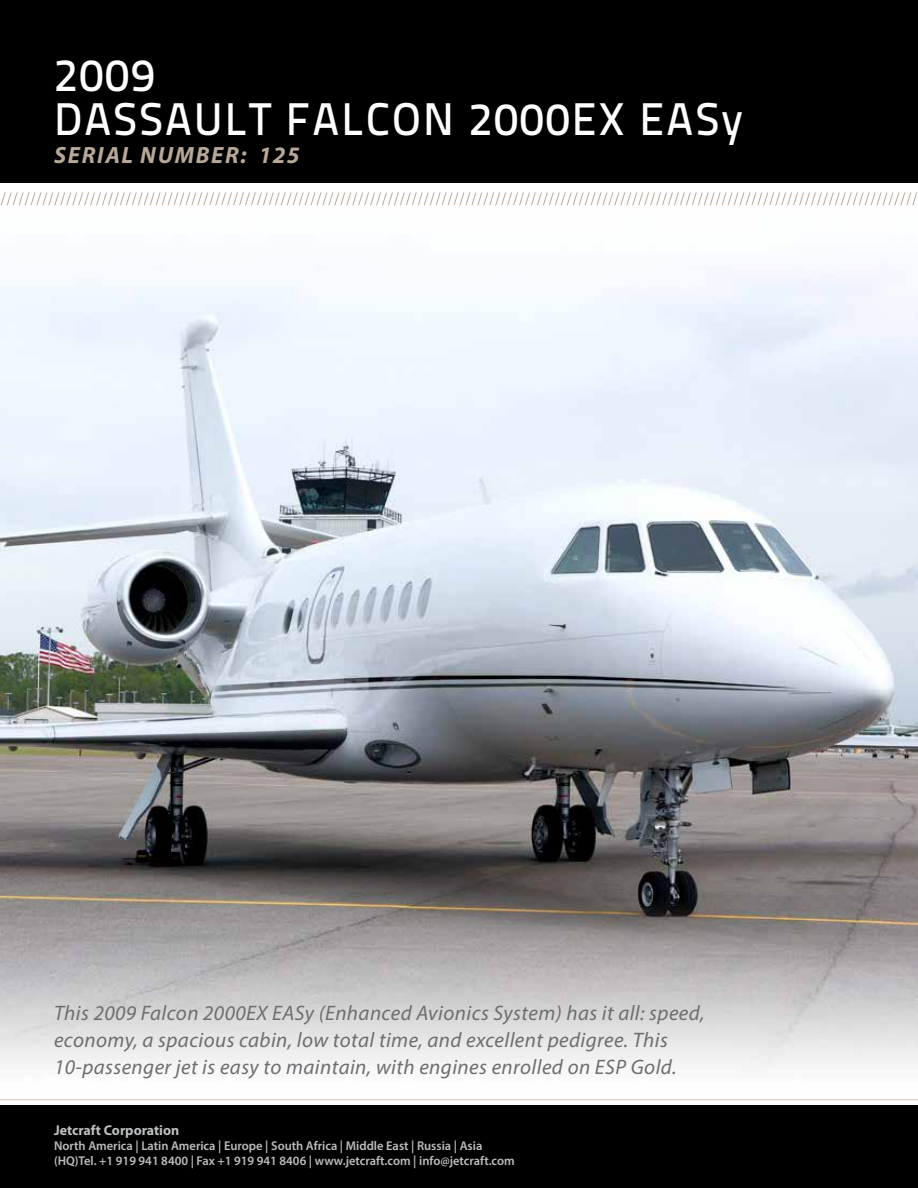
<style>
.page{position:relative;width:918px;height:1188px;background:#fff}
.page>*{position:absolute;margin:0;border:0;box-sizing:border-box;transform-origin:0 0}
.t1{font:45.75px/43.5px "Titillium Text 25 L 600 wt";letter-spacing:.05em;color:#fff}
.t2{font:italic 700 23.7px "Myriad Pro";letter-spacing:.07em;color:#b7a898}
.t3{font:italic 21px/27px "Myriad Pro";letter-spacing:.02em;color:#6d6e71}
.t4{font:700 14.25px "Myriad Pro";color:#bcbec0}
.t5{font:600 12.75px/15px "Myriad Pro";color:#bcbec0}
</style>
<div class="page">
<div style="left:0;top:0;width:918px;height:184px;background:#000"></div>
<img style="left:0;top:205px;width:918px;height:896px">
<div style="left:0;top:1105px;width:918px;height:83px;background:#000"></div>
<hr style="left:0;top:1099px;width:918px;height:1px;background:#cfc5ba">
<svg style="left:1px;top:192px;width:916px;height:13px"></svg>
<h1 class="t1" style="left:54px;top:51px;width:690px">2009<br>DASSAULT FALCON 2000EX EASY</h1>
<p class="t2" style="left:54px;top:140px;width:247px">SERIAL NUMBER: 125</p>
<p class="t3" style="left:54px;top:1000px;width:652px">This 2009 Falcon 2000EX EASy (Enhanced Avionics System) has it all: speed, economy, a spacious cabin, low total time, and excellent pedigree. This<br>10-passenger jet is easy to maintain, with engines enrolled on ESP Gold.</p>
<p class="t4" style="left:54px;top:1121px;width:127px">Jetcraft Corporation</p>
<p class="t5" style="left:54px;top:1138px;width:462px">North America | Latin America | Europe | South Africa | Middle East | Russia | Asia (HQ)Tel. +1 919 941 8400 | Fax +1 919 941 8406 | www.jetcraft.com | info@jetcraft.com</p>
</div>
